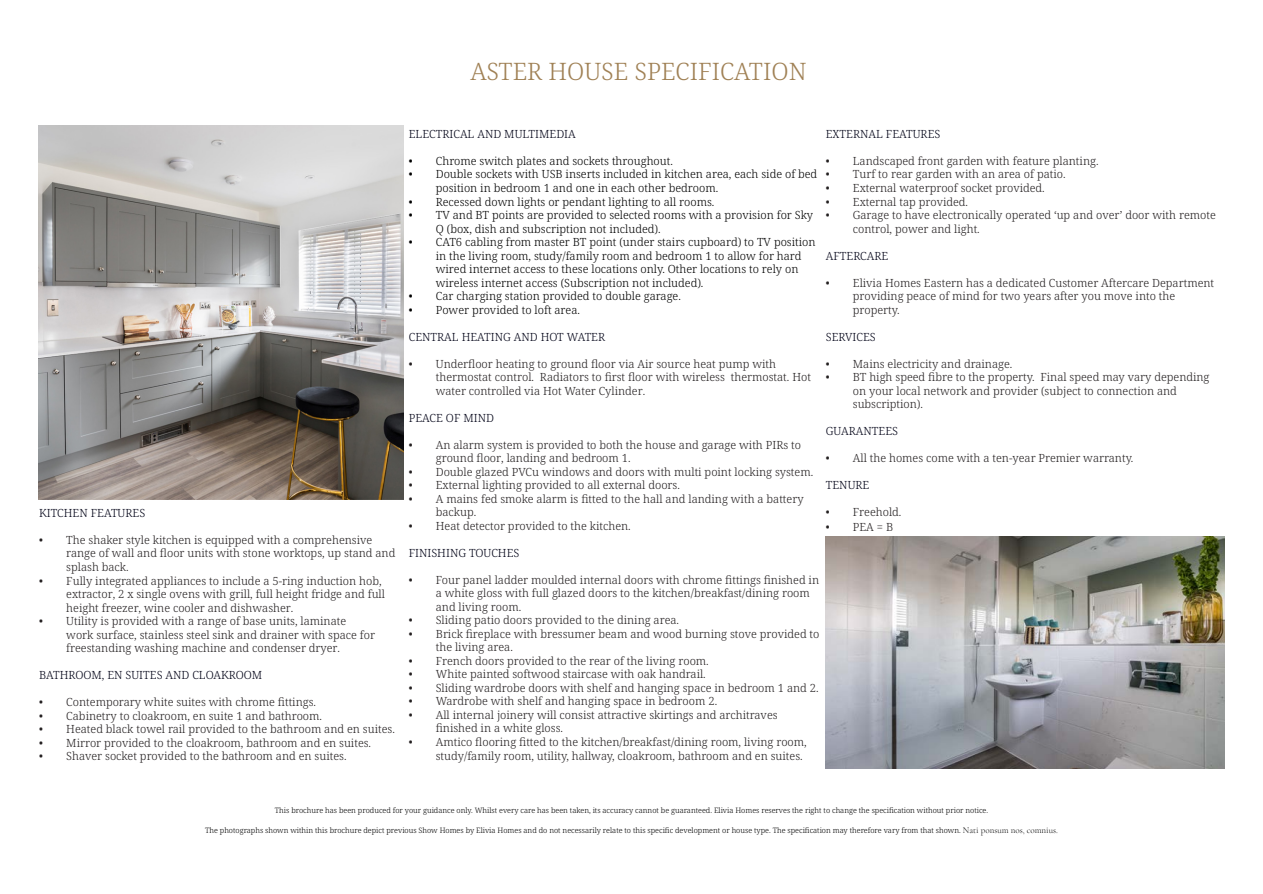
<style>
.page{position:relative;width:1263px;height:894px;background:#fff}
.page>*{position:absolute;margin:0;border:0;box-sizing:border-box;transform-origin:0 0}
.t1{font:300 24px "Noto Serif";color:#a08155}
.t2{font:300 11.25px/13.5px "Noto Serif";color:#231f20}
.t3{font:300 11.25px/13.5px "Noto Serif";color:#000}
.t4{font:300 11.25px "Noto Serif";color:#000216}
.t5{font:300 7.5px "Noto Serif";color:#000}
.s1{font-family:"Cormorant Garamond";font-size:9px}
</style>
<div class="page">
<img style="left:39px;top:126px;width:364px;height:373px">
<img style="left:826px;top:536px;width:398px;height:231px">
<p class="t1" style="left:470px;top:55px;width:338px">ASTER HOUSE SPECIFICATION</p>
<p class="t4" style="left:39px;top:505px;width:107px">KITCHEN FEATURES</p>
<p class="t2" style="left:66px;top:533px;width:330px;text-indent:-27px">• The shaker style kitchen is equipped with a comprehensive range of wall and floor units with stone worktops, up stand and splash back.</p>
<p class="t2" style="left:66px;top:574px;width:320px;text-indent:-27px">• Fully integrated appliances to include a 5-ring induction hob, extractor, 2 x single ovens with grill, full height fridge and full height freezer, wine cooler and dishwasher.</p>
<p class="t2" style="left:66px;top:614px;width:310px;text-indent:-27px">• Utility is provided with a range of base units, laminate work surface, stainless steel sink and drainer with space for freestanding washing machine and condenser dryer.</p>
<p class="t4" style="left:39px;top:667px;width:224px">BATHROOM, EN SUITES AND CLOAKROOM</p>
<p class="t2" style="left:39px;top:695px;width:278px">• Contemporary white suites with chrome fittings.</p>
<p class="t2" style="left:39px;top:709px;width:284px">• Cabinetry to cloakroom, en suite 1 and bathroom.</p>
<p class="t2" style="left:39px;top:722px;width:357px">• Heated black towel rail provided to the bathroom and en suites.</p>
<p class="t2" style="left:39px;top:736px;width:333px">• Mirror provided to the cloakroom, bathroom and en suites.</p>
<p class="t2" style="left:39px;top:749px;width:309px">• Shaver socket provided to the bathroom and en suites.</p>
<p class="t4" style="left:826px;top:126px;width:116px">EXTERNAL FEATURES</p>
<p class="t2" style="left:826px;top:154px;width:274px">• Landscaped front garden with feature planting.</p>
<p class="t2" style="left:826px;top:168px;width:241px">• Turf to rear garden with an area of patio.</p>
<p class="t2" style="left:826px;top:181px;width:220px">• External waterproof socket provided.</p>
<p class="t2" style="left:826px;top:195px;width:144px">• External tap provided.</p>
<p class="t2" style="left:853px;top:208px;width:364px;text-indent:-27px">• Garage to have electronically operated ‘up and over’ door with remote control, power and light.</p>
<p class="t4" style="left:826px;top:248px;width:64px">AFTERCARE</p>
<p class="t2" style="left:853px;top:276px;width:363px;text-indent:-27px">• Elivia Homes Eastern has a dedicated Customer Aftercare Department providing peace of mind for two years after you move into the property.</p>
<p class="t4" style="left:826px;top:329px;width:51px">SERVICES</p>
<p class="t2" style="left:826px;top:357px;width:188px">• Mains electricity and drainage.</p>
<p class="t2" style="left:853px;top:370px;width:358px;text-indent:-27px">• BT high speed fibre to the property. Final speed may vary depending on your local network and provider (subject to connection and subscription).</p>
<p class="t4" style="left:826px;top:423px;width:74px">GUARANTEES</p>
<p class="t2" style="left:826px;top:451px;width:309px">• All the homes come with a ten-year Premier warranty.</p>
<p class="t4" style="left:826px;top:477px;width:45px">TENURE</p>
<p class="t2" style="left:826px;top:505px;width:77px">• Freehold.</p>
<p class="t2" style="left:826px;top:520px;width:69px">• PEA = B</p>
<p class="t4" style="left:409px;top:126px;width:168px">ELECTRICAL AND MULTIMEDIA</p>
<p class="t3" style="left:409px;top:154px;width:266px">• Chrome switch plates and sockets throughout.</p>
<p class="t3" style="left:436px;top:168px;width:383px;text-indent:-27px">• Double sockets with USB inserts included in kitchen area, each side of bed position in bedroom 1 and one in each other bedroom.</p>
<p class="t3" style="left:409px;top:195px;width:307px">• Recessed down lights or pendant lighting to all rooms.</p>
<p class="t3" style="left:436px;top:208px;width:379px;text-indent:-27px">• TV and BT points are provided to selected rooms with a provision for Sky<br>Q (box, dish and subscription not included).</p>
<p class="t3" style="left:436px;top:235px;width:381px;text-indent:-27px">• CAT6 cabling from master BT point (under stairs cupboard) to TV position in the living room, study/family room and bedroom 1 to allow for hard wired internet access to these locations only. Other locations to rely on wireless internet access (Subscription not included).</p>
<p class="t3" style="left:409px;top:289px;width:274px">• Car charging station provided to double garage.</p>
<p class="t3" style="left:409px;top:303px;width:173px">• Power provided to loft area.</p>
<p class="t4" style="left:409px;top:329px;width:198px">CENTRAL HEATING AND HOT WATER</p>
<p class="t2" style="left:436px;top:357px;width:377px;text-indent:-27px">• Underfloor heating to ground floor via Air source heat pump with thermostat control. Radiators to first floor with wireless thermostat. Hot water controlled via Hot Water Cylinder.</p>
<p class="t4" style="left:409px;top:410px;width:87px">PEACE OF MIND</p>
<p class="t2" style="left:436px;top:438px;width:367px;text-indent:-27px">• An alarm system is provided to both the house and garage with PIRs to ground floor, landing and bedroom 1.</p>
<p class="t2" style="left:409px;top:465px;width:406px">• Double glazed PVCu windows and doors with multi point locking system.</p>
<p class="t2" style="left:409px;top:478px;width:273px">• External lighting provided to all external doors.</p>
<p class="t2" style="left:436px;top:492px;width:369px;text-indent:-27px">• A mains fed smoke alarm is fitted to the hall and landing with a battery backup.</p>
<p class="t2" style="left:409px;top:519px;width:223px">• Heat detector provided to the kitchen.</p>
<p class="t4" style="left:409px;top:545px;width:112px">FINISHING TOUCHES</p>
<p class="t2" style="left:436px;top:573px;width:385px;text-indent:-27px">• Four panel ladder moulded internal doors with chrome fittings finished in a white gloss with full glazed doors to the kitchen/breakfast/dining room and living room.</p>
<p class="t2" style="left:409px;top:613px;width:272px">• Sliding patio doors provided to the dining area.</p>
<p class="t2" style="left:436px;top:627px;width:385px;text-indent:-27px">• Brick fireplace with bressumer beam and wood burning stove provided to the living area.</p>
<p class="t2" style="left:409px;top:654px;width:301px">• French doors provided to the rear of the living room.</p>
<p class="t2" style="left:409px;top:667px;width:298px">• White painted softwood staircase with oak handrail.</p>
<p class="t2" style="left:409px;top:681px;width:411px">• Sliding wardrobe doors with shelf and hanging space in bedroom 1 and 2.</p>
<p class="t2" style="left:409px;top:694px;width:310px">• Wardrobe with shelf and hanging space in bedroom 2.</p>
<p class="t2" style="left:436px;top:708px;width:343px;text-indent:-27px">• All internal joinery will consist attractive skirtings and architraves finished in a white gloss.</p>
<p class="t2" style="left:436px;top:735px;width:372px;text-indent:-27px">• Amtico flooring fitted to the kitchen/breakfast/dining room, living room, study/family room, utility, hallway, cloakroom, bathroom and en suites.</p>
<p class="t5" style="left:275px;top:804px;width:714px">This brochure has been produced for your guidance only. Whilst every care has been taken, its accuracy cannot be guaranteed. Elivia Homes reserves the right to change the specification without prior notice.</p>
<p class="t5" style="left:205px;top:824px;width:854px">The photographs shown within this brochure depict previous Show Homes by Elivia Homes and do not necessarily relate to this specific development or house type. The specification may therefore vary from that shown. <span class="s1">Nati ponsum nos, comnius.</span></p>
</div>
